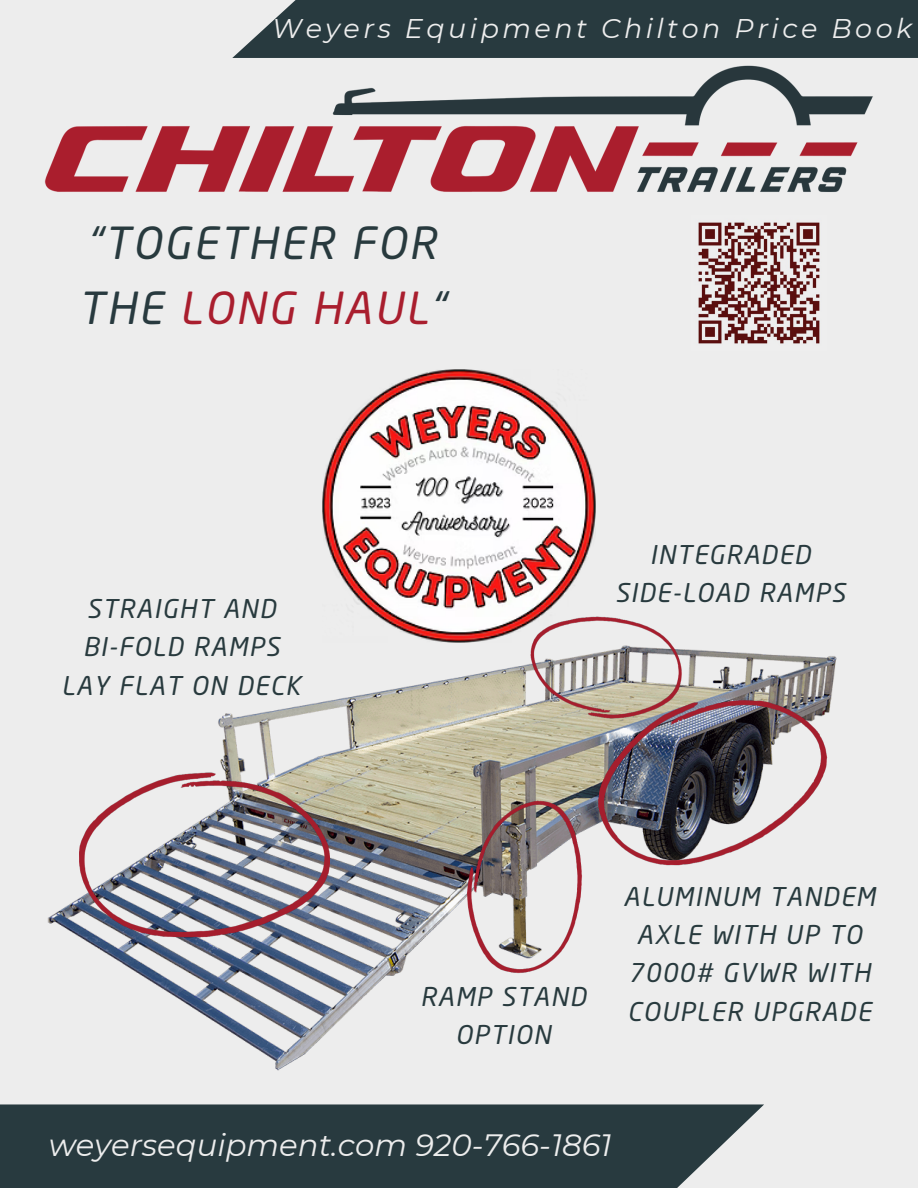
<style>
.page{position:relative;width:918px;height:1188px;background:#ededed}
.page>*{position:absolute;margin:0;border:0;box-sizing:border-box;transform-origin:0 0}
.t1{font:italic 43.65px/65.2px "Neo Sans Pro";letter-spacing:.055em;color:#283a3e}
.t2{font:italic 30.75px "Montserrat";color:#ededed}
.t3{font:italic 27px "Montserrat";letter-spacing:.13em;color:#ededed}
.t4{font:italic 25.5px/38.2px "Neo Sans Pro";letter-spacing:.055em;color:#283a3e;text-align:center}
.s1{color:#283a3f}
.s2{color:#a91e2e}
.s3{color:#27393e}
</style>
<div class="page">
<img style="left:44px;top:65px;width:829px;height:127px">
<img style="left:698px;top:222px;width:122px;height:122px">
<div style="left:0;top:1104px;width:764px;height:84px;background:#283a3f"></div>
<div style="left:232px;top:0;width:686px;height:58px;background:#283a3f"></div>
<img style="left:47px;top:616px;width:790px;height:455px">
<img style="left:322px;top:370px;width:274px;height:273px">
<h3 class="t3" style="left:272px;top:11px;width:641px">Weyers Equipment Chilton Price Book</h3>
<p class="t1" style="left:78px;top:215px;width:368px">“TOGETHER FOR<br><span class="s1">THE</span> <span class="s2">LONG HAUL</span><span class="s3">“</span></p>
<p class="t4" style="left:62px;top:592px;width:241px">STRAIGHT AND<br>BI-FOLD RAMPS<br>LAY FLAT ON DECK</p>
<p class="t4" style="left:615px;top:538px;width:232px">INTEGRADED<br>SIDE-LOAD RAMPS</p>
<h1 class="t4" style="left:420px;top:980px;width:167px">RAMP STAND<br>OPTION</h1>
<p class="t4" style="left:623px;top:880px;width:253px">ALUMINUM TANDEM<br>AXLE WITH UP TO<br>7000# GVWR WITH<br>COUPLER UPGRADE</p>
<p class="t2" style="left:49px;top:1126px;width:564px">weyersequipment.com 920-766-1861</p>
</div>
